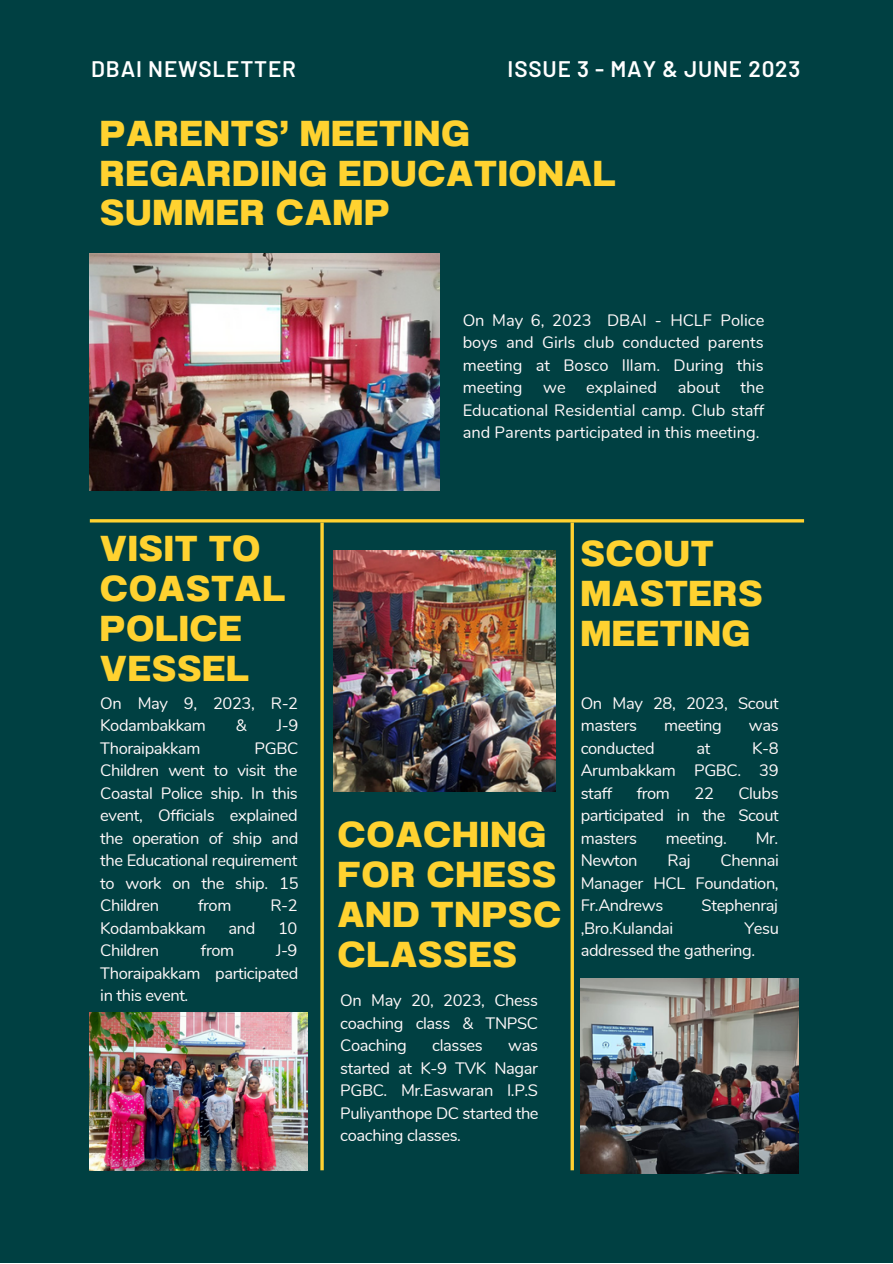
<style>
.page{position:relative;width:893px;height:1264px;background:#fff}
.page>*{position:absolute;margin:0;border:0;box-sizing:border-box;transform-origin:0 0}
.t1{font:800 36px/40px "Anantason";letter-spacing:.035em;color:#ffd230}
.t2{font:600 22.5px "Barlow";letter-spacing:.035em;color:#fff}
.t3{font:16.5px/22.5px "Nunito";letter-spacing:-.025em;color:#fff9fa;text-align:justify}
</style>
<div class="page">
<div style="left:0;top:0;width:892px;height:1261px;background:#004042"></div>
<img style="left:89px;top:253px;width:350px;height:238px">
<img style="left:333px;top:550px;width:222px;height:241px">
<hr style="left:90px;top:519px;width:714px;height:3px;background:#ffd230">
<svg style="left:320px;top:522px;width:4px;height:648px;background:#d7ba32"></svg>
<img style="left:89px;top:1012px;width:218px;height:158px">
<img style="left:580px;top:978px;width:218px;height:195px">
<svg style="left:570px;top:522px;width:4px;height:648px;background:#d7ba32"></svg>
<p class="t2" style="left:91px;top:54px;width:206px">DBAI NEWSLETTER</p>
<p class="t2" style="left:507px;top:54px;width:294px">ISSUE 3 - MAY &amp; JUNE 2023</p>
<p class="t1" style="left:100px;top:114px;width:516px;line-height:39.3px">PARENTS’ MEETING<br>REGARDING EDUCATIONAL<br>SUMMER CAMP</p>
<p class="t1" style="left:100px;top:528px;width:186px">VISIT TO<br>COASTAL<br>POLICE<br>VESSEL</p>
<p class="t3" style="left:100px;top:692px;width:199px">On May 9, 2023, R-2<br>Kodambakkam</p>
<p class="t3" style="left:236px;top:714px;width:12px">&amp;</p>
<p class="t3" style="left:277px;top:714px;width:23px">J-9</p>
<p class="t3" style="left:100px;top:737px;width:200px;text-indent:154px">PGBC Children went to visit the Coastal Police ship. In this event, Officials explained the operation of ship and the Educational requirement to work on the ship. 15<br>Children</p>
<p class="t3" style="left:100px;top:737px;width:102px">Thoraipakkam</p>
<p class="t3" style="left:198px;top:894px;width:35px">from</p>
<p class="t3" style="left:270px;top:894px;width:29px">R-2</p>
<p class="t3" style="left:100px;top:916px;width:107px">Kodambakkam</p>
<p class="t3" style="left:228px;top:916px;width:28px">and</p>
<p class="t3" style="left:278px;top:916px;width:21px">10</p>
<p class="t3" style="left:100px;top:939px;width:60px">Children</p>
<p class="t3" style="left:201px;top:939px;width:35px">from</p>
<p class="t3" style="left:100px;top:939px;width:200px;text-indent:176px">J-9<br>Thoraipakkam participated in this event.</p>
<p class="t3" style="left:462px;top:309px;width:303px">On May 6, 2023 DBAI - HCLF Police boys and Girls club conducted parents meeting at Bosco Illam. During this meeting we explained about the Educational Residential camp. Club staff and Parents participated in this meeting.</p>
<p class="t1" style="left:580px;top:533px;width:183px">SCOUT<br>MASTERS<br>MEETING</p>
<p class="t1" style="left:338px;top:814px;width:225px">COACHING<br>FOR CHESS<br>AND TNPSC<br>CLASSES</p>
<p class="t3" style="left:340px;top:989px;width:199px">On May 20, 2023, Chess coaching class &amp; TNPSC Coaching</p>
<p class="t3" style="left:432px;top:1034px;width:52px">classes</p>
<p class="t3" style="left:340px;top:1034px;width:200px;text-indent:168px">was started at K-9 TVK Nagar PGBC. Mr.Easwaran I.P.S Puliyanthope DC started the coaching classes.</p>
<p class="t3" style="left:580px;top:692px;width:199px">On May 28, 2023, Scout masters</p>
<p class="t3" style="left:664px;top:714px;width:59px">meeting</p>
<p class="t3" style="left:748px;top:714px;width:31px">was</p>
<p class="t3" style="left:580px;top:737px;width:199px;text-indent:171px">K-8<br>Arumbakkam PGBC. 39 staff</p>
<p class="t3" style="left:580px;top:737px;width:75px">conducted</p>
<p class="t3" style="left:696px;top:737px;width:15px">at</p>
<p class="t3" style="left:580px;top:782px;width:200px;text-indent:158px">Clubs participated in the Scout masters</p>
<p class="t3" style="left:636px;top:782px;width:35px">from</p>
<p class="t3" style="left:694px;top:782px;width:21px">22</p>
<p class="t3" style="left:666px;top:827px;width:62px">meeting.</p>
<p class="t3" style="left:755px;top:827px;width:24px">Mr.</p>
<p class="t3" style="left:580px;top:849px;width:200px;text-indent:140px">Chennai Manager HCL Foundation, Fr.Andrews</p>
<p class="t3" style="left:580px;top:849px;width:58px">Newton</p>
<p class="t3" style="left:667px;top:849px;width:25px">Raj</p>
<p class="t3" style="left:701px;top:894px;width:78px">Stephenraj</p>
<p class="t3" style="left:580px;top:916px;width:94px">,Bro.Kulandai</p>
<p class="t3" style="left:580px;top:916px;width:200px;text-indent:164px">Yesu addressed the gathering.</p>
</div>
